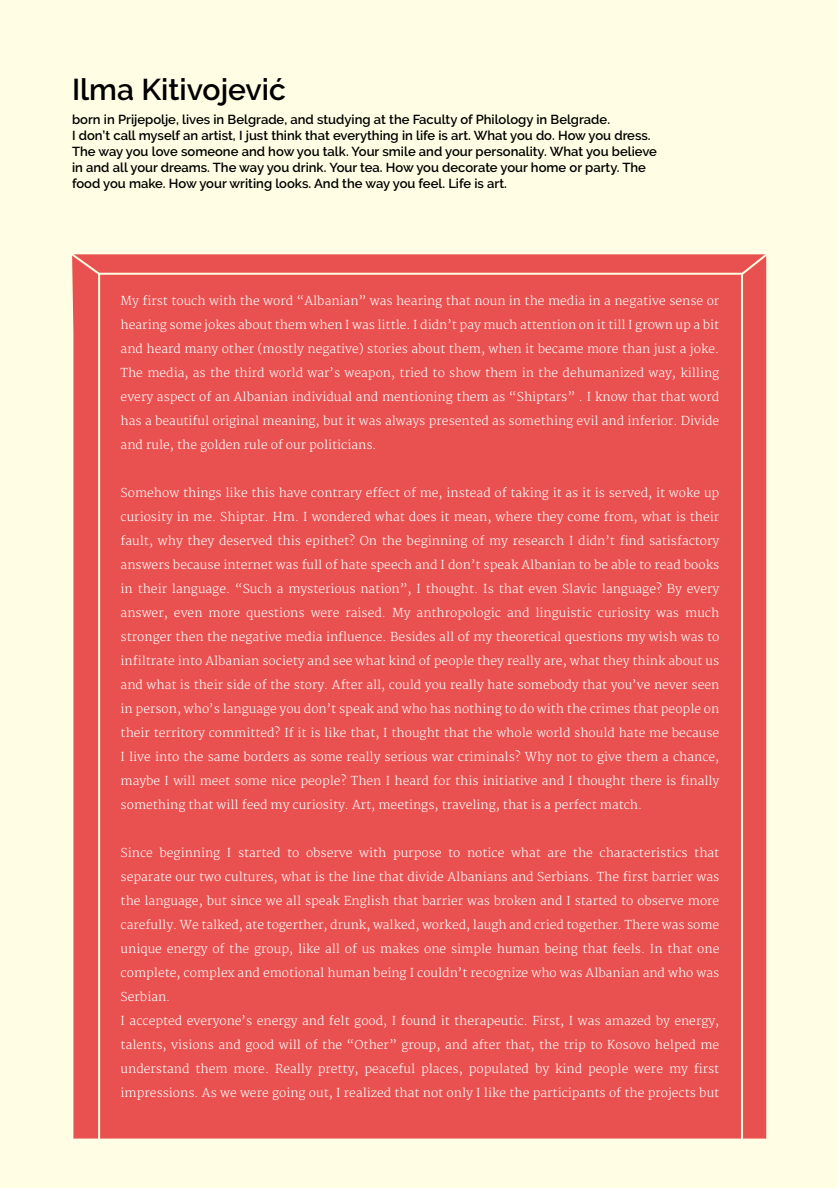
<style>
.page{position:relative;width:840px;height:1191px;background:#fff}
.page>*{position:absolute;margin:0;border:0;box-sizing:border-box;transform-origin:0 0}
.t1{font:600 30px "Raleway";color:#000}
.t2{font:600 13px/16px "Raleway";color:#000}
.t3{font:300 12px/24px "Merriweather";color:#fff;text-align:justify}
</style>
<div class="page">
<div style="left:0;top:0;width:836px;height:1188px;background:#fffde3"></div>
<div style="left:72px;top:254px;width:693px;height:884px;background:#e95150"></div>
<svg style="left:72px;top:254px;width:30px;height:23px"></svg>
<svg style="left:738px;top:254px;width:29px;height:23px"></svg>
<h1 class="t1" style="left:72px;top:72px;width:215px">Ilma Kitivojević</h1>
<p class="t2" style="left:72px;top:111px;width:586px">born in Prijepolje, lives in Belgrade, and studying at the Faculty of Philology in Belgrade.<br>I don’t call myself an artist, I just think that everything in life is art. What you do. How you dress.<br>The way you love someone and how you talk. Your smile and your personality. What you believe in and all your dreams. The way you drink. Your tea. How you decorate your home or party. The food you make. How your writing looks. And the way you feel. Life is art.</p>
<p class="t3" style="left:121px;top:289px;width:600px">My first touch with the word “Albanian” was hearing that noun in the media in a negative sense or hearing some jokes about them when I was little. I didn’t pay much attention on it till I grown up a bit and heard many other (mostly negative) stories about them, when it became more than just a joke.<br>The media, as the third world war’s weapon, tried to show them in the dehumanized way, killing every aspect of an Albanian individual and mentioning them as “Shiptars” . I know that that word has a beautiful original meaning, but it was always presented as something evil and inferior. Divide and rule, the golden rule of our politicians.</p>
<p class="t3" style="left:121px;top:481px;width:600px">Somehow things like this have contrary effect of me, instead of taking it as it is served, it woke up curiosity in me. Shiptar. Hm. I wondered what does it mean, where they come from, what is their fault, why they deserved this epithet? On the beginning of my research I didn’t find satisfactory answers because internet was full of hate speech and I don’t speak Albanian to be able to read books in their language. “Such a mysterious nation”, I thought. Is that even Slavic language? By every answer, even more questions were raised. My anthropologic and linguistic curiosity was much stronger then the negative media influence. Besides all of my theoretical questions my wish was to infiltrate into Albanian society and see what kind of people they really are, what they think about us and what is their side of the story. After all, could you really hate somebody that you’ve never seen in person, who’s language you don’t speak and who has nothing to do with the crimes that people on their territory committed? If it is like that, I thought that the whole world should hate me because I live into the same borders as some really serious war criminals? Why not to give them a chance, maybe I will meet some nice people? Then I heard for this initiative and I thought there is finally something that will feed my curiosity. Art, meetings, traveling, that is a perfect match.</p>
<p class="t3" style="left:121px;top:841px;width:600px;text-align:left">Since beginning I started to observe with purpose to notice what are the characteristics that separate our two cultures, what is the line that divide Albanians and Serbians. The first barrier was the language, but since we all speak English that barrier was broken and I started to observe more carefully. We talked, ate togerther, drunk, walked, worked, laugh and cried together. There was some unique energy of the group, like all of us makes one simple human being that feels. In that one complete, complex and emotional human being I couldn’t recognize who was Albanian and who was Serbian.<br>I accepted everyone’s energy and felt good, I found it therapeutic. First, I was amazed by energy, talents, visions and good will of the “Other” group, and after that, the trip to Kosovo helped me understand them more. Really pretty, peaceful places, populated by kind people were my first impressions. As we were going out, I realized that not only I like the participants of the projects but</p>
</div>
